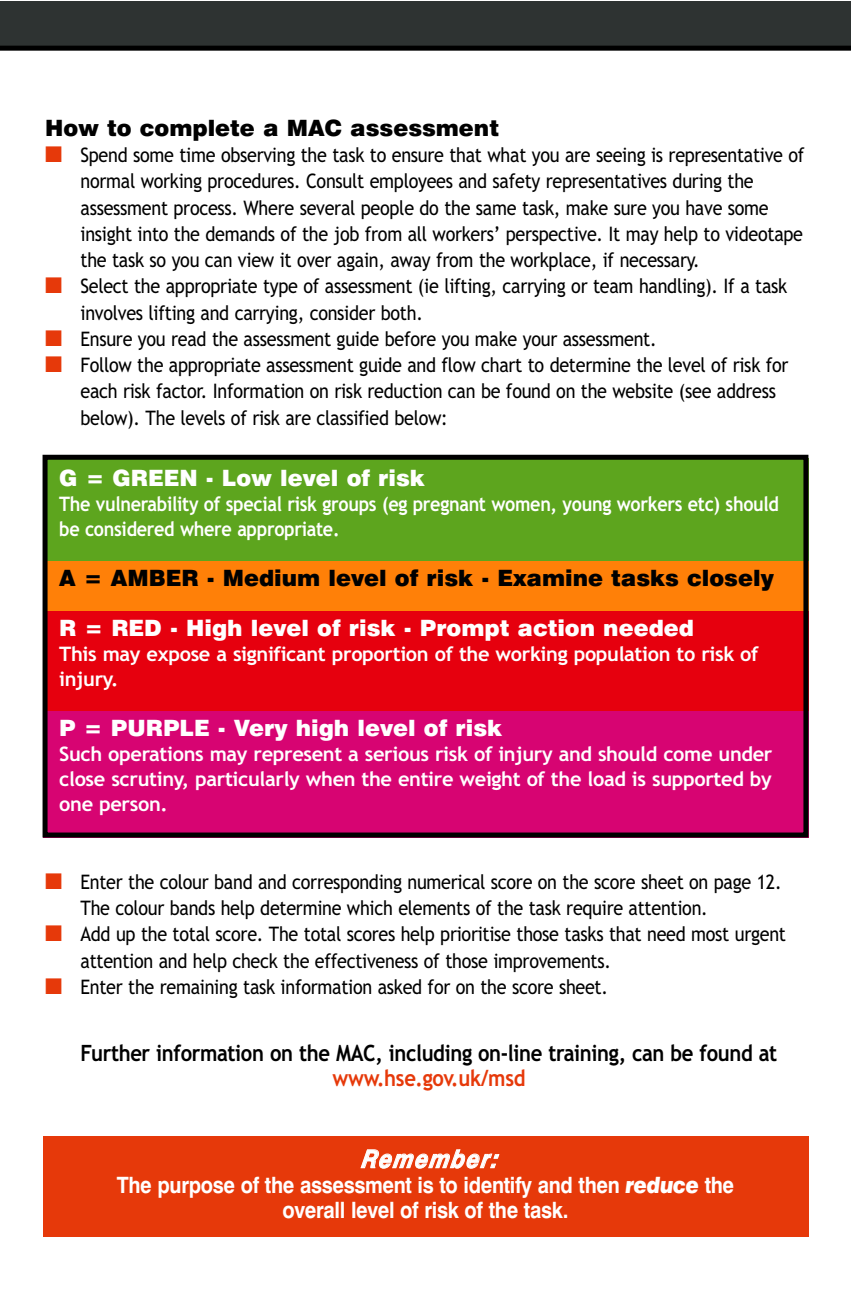
<style>
.page{position:relative;width:851px;height:1312px;background:#fff}
.page>*{position:absolute;margin:0;border:0;box-sizing:border-box;transform-origin:0 0}
.t1{font:italic 700 25px "Swiss 721 BT";color:#fff;scale:.9 1}
.t2{font:900 22.5px "Swiss 721 BT";color:#fff}
.t3{font:700 22.5px/25px "Swiss 721 BT";letter-spacing:-.015em;color:#fff;text-align:center;scale:.9 1}
.t4{font:900 22.5px "Swiss 721 BT";color:#000}
.t5{font:700 22.5px "Trebuchet MS";letter-spacing:-.02em;color:#000;scale:.9 1}
.t6{font:700 22.5px "Trebuchet MS";letter-spacing:-.02em;color:#e6390a;scale:.9 1}
.t7{font:20px/26.2px "Trebuchet MS";letter-spacing:-.015em;color:#000;scale:.9 1}
.t8{font:700 20px/25px "Trebuchet MS";letter-spacing:-.02em;color:#fff}
.t9{font:700 20px/25px "Trebuchet MS";letter-spacing:-.02em;color:#fff;scale:.9 1}
.s1{color:#e6390a}
.s2{font-weight:900;font-style:italic}
</style>
<div class="page">
<div style="left:43px;top:635px;width:765px;height:202px;background:#d70472"></div>
<div style="left:43px;top:585px;width:765px;height:125px;background:#e6000e"></div>
<div style="left:43px;top:535px;width:765px;height:75px;background:#ff8008"></div>
<div style="left:43px;top:458px;width:765px;height:102px;background:#5da51e"></div>
<svg style="left:0;top:1px;width:850px;height:50px;background:#2a2f2e"></svg>
<div style="left:43px;top:454px;width:765px;height:383px;border:5px solid #000"></div>
<div style="left:43px;top:1136px;width:765px;height:100px;background:#e6390a"></div>
<p class="t4" style="left:45px;top:118px;width:455px">How to complete a MAC assessment</p>
<p class="t7" style="left:80px;top:143px;width:805px;text-indent:-35px"><span class="s1">■</span> Spend some time observing the task to ensure that what you are seeing is representative of normal working procedures. Consult employees and safety representatives during the assessment process. Where several people do the same task, make sure you have some insight into the demands of the job from all workers’ perspective. It may help to videotape the task so you can view it over again, away from the workplace, if necessary.</p>
<p class="t7" style="left:80px;top:275px;width:786px;text-indent:-35px"><span class="s1">■</span> Select the appropriate type of assessment (ie lifting, carrying or team handling). If a task involves lifting and carrying, consider both.</p>
<p class="t7" style="left:45px;top:327px;width:681px"><span class="s1">■</span> Ensure you read the assessment guide before you make your assessment.</p>
<p class="t7" style="left:80px;top:353px;width:788px;text-indent:-35px"><span class="s1">■</span> Follow the appropriate assessment guide and flow chart to determine the level of risk for each risk factor. Information on risk reduction can be found on the website (see address below). The levels of risk are classified below:</p>
<p class="t2" style="left:59px;top:468px;width:367px">G = GREEN - Low level of risk</p>
<p class="t9" style="left:59px;top:493px;width:801px">The vulnerability of special risk groups (eg pregnant women, young workers etc) should be considered where appropriate.</p>
<p class="t4" style="left:59px;top:568px;width:716px">A = AMBER - Medium level of risk - Examine tasks closely</p>
<p class="t2" style="left:59px;top:618px;width:636px">R = RED - High level of risk - Prompt action needed</p>
<p class="t8" style="left:59px;top:643px;width:700px">This may expose a significant proportion of the working population to risk of injury.</p>
<p class="t2" style="left:59px;top:718px;width:444px">P = PURPLE - Very high level of risk</p>
<p class="t8" style="left:59px;top:743px;width:714px;text-align:justify">Such operations may represent a serious risk of injury and should come under close scrutiny, particularly when the entire weight of the load is supported by one person.</p>
<p class="t7" style="left:80px;top:870px;width:780px;text-indent:-35px"><span class="s1">■</span> Enter the colour band and corresponding numerical score on the score sheet on page 12.<br>The colour bands help determine which elements of the task require attention.</p>
<p class="t7" style="left:80px;top:922px;width:785px;text-indent:-35px"><span class="s1">■</span> Add up the total score. The total scores help prioritise those tasks that need most urgent attention and help check the effectiveness of those improvements.</p>
<p class="t7" style="left:45px;top:975px;width:627px"><span class="s1">■</span> Enter the remaining task information asked for on the score sheet.</p>
<p class="t5" style="left:81px;top:1044px;width:775px">Further information on the MAC, including on-line training, can be found at</p>
<p class="t6" style="left:332px;top:1069px;width:216px">www.hse.gov.uk/msd</p>
<p class="t1" style="left:361px;top:1147px;width:158px">Remember:</p>
<p class="t3" style="left:117px;top:1174px;width:687px">The purpose of the assessment is to identify and then <span class="s2">reduce</span> the overall level of risk of the task.</p>
</div>
